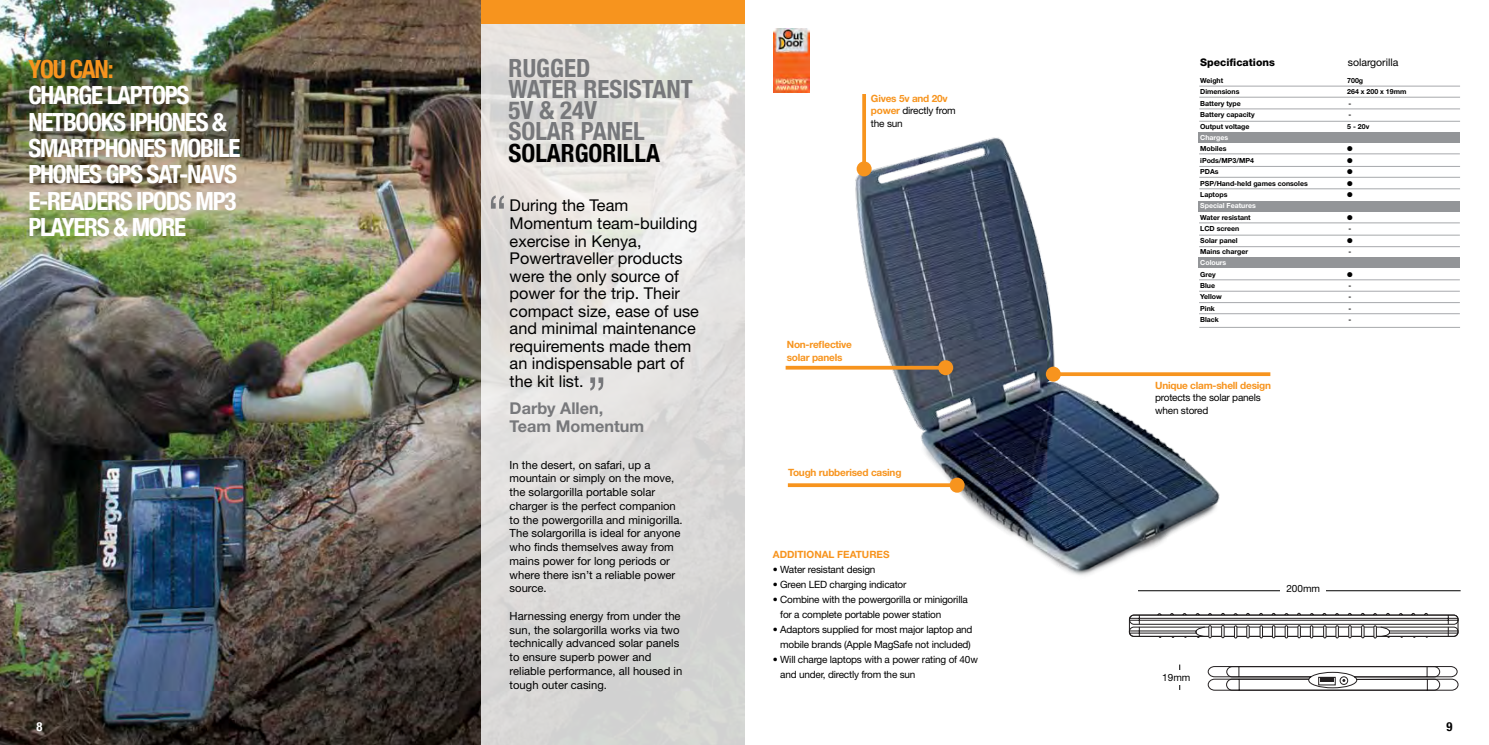
<style>
.page{position:relative;width:1489px;height:745px;background:#fff}
.page>*{position:absolute;margin:0;border:0;box-sizing:border-box;transform-origin:0 0}
.t1{font:condensed 52.12px "Helvetica Neue";color:#77787b}
.t2{font:700 condensed 25px/26.2px "Helvetica Neue";letter-spacing:-.05em;color:#fff}
.t3{font:700 condensed 25px/21.2px "Helvetica Neue";color:#77787b}
.t4{font:700 condensed 25px "Helvetica Neue";color:#000}
.t5{font:700 condensed 25px "Helvetica Neue";color:#f7941e}
.t6{font:16.25px/17.5px "Helvetica Neue";color:#000}
.t7{font:700 16.25px/17.5px "Helvetica Neue";color:#77787b}
.t8{font:700 condensed 12.5px "Helvetica Neue";color:#000}
.t9{font:700 condensed 12.5px "Helvetica Neue";color:#fff}
.t10{font:11.25px/13.8px "Helvetica Neue";color:#000}
.t11{font:800 10.5px "Helvetica Neue";color:#000}
.t12{font:10.5px "Helvetica Neue";color:#000}
.t13{font:10px/15px "Helvetica Neue";letter-spacing:-.02em;color:#000}
.t14{font:700 10px/12.5px "Helvetica Neue";letter-spacing:-.02em;color:#f7941e}
.t15{font:700 10px "Helvetica Neue";color:#f7941e}
.t16{font:700 7px "Helvetica Neue";color:#000}
.t17{font:700 7px "Helvetica Neue";color:#fff}
.t18{font:7px "Zapf Dingbats ITC";color:#000}
.s1{font-weight:400;color:#000}
</style>
<div class="page">
<img style="left:0;top:0;width:481px;height:744px">
<svg style="left:481px;top:24px;width:263px;height:720px;fill:#dedddb"></svg>
<img style="left:817px;top:120px;width:448px;height:472px">
<svg style="left:862px;top:94px;width:4px;height:67px"></svg>
<div style="left:856px;top:161px;width:15px;height:15px;background:#f7941e;border-radius:50%"></div>
<div style="left:481px;top:0;width:263px;height:24px;background:#f7941e"></div>
<hr style="left:787px;top:483px;width:170px;height:3px;background:#f7941e">
<div style="left:949px;top:477px;width:15px;height:15px;background:#f7941e;border-radius:50%"></div>
<svg style="left:1060px;top:372px;width:210px;height:4px"></svg>
<div style="left:1045px;top:366px;width:15px;height:15px;background:#f7941e;border-radius:50%"></div>
<hr style="left:1199px;top:86px;width:260px;height:1px;background:#a7a9ac">
<hr style="left:1199px;top:97px;width:260px;height:1px;background:#a7a9ac">
<hr style="left:1199px;top:109px;width:260px;height:1px;background:#a7a9ac">
<hr style="left:1199px;top:121px;width:260px;height:1px;background:#a7a9ac">
<hr style="left:1199px;top:166px;width:260px;height:1px;background:#a7a9ac">
<hr style="left:1199px;top:177px;width:260px;height:1px;background:#a7a9ac">
<hr style="left:1199px;top:188px;width:260px;height:1px;background:#a7a9ac">
<hr style="left:1198px;top:222px;width:261px;height:1px;background:#a7a9ac">
<hr style="left:1198px;top:235px;width:261px;height:1px;background:#a7a9ac">
<hr style="left:1198px;top:279px;width:261px;height:1px;background:#a7a9ac">
<hr style="left:1198px;top:291px;width:261px;height:1px;background:#a7a9ac">
<hr style="left:1198px;top:302px;width:261px;height:1px;background:#a7a9ac">
<hr style="left:1198px;top:313px;width:261px;height:1px;background:#a7a9ac">
<hr style="left:1198px;top:153px;width:261px;height:1px;background:#a7a9ac">
<div style="left:1198px;top:133px;width:261px;height:10px;background:#939598"></div>
<div style="left:1198px;top:201px;width:261px;height:10px;background:#939598"></div>
<div style="left:1198px;top:257px;width:261px;height:11px;background:#939598"></div>
<hr style="left:1199px;top:246px;width:260px;height:1px;background:#a7a9ac">
<hr style="left:1199px;top:327px;width:260px;height:1px;background:#a7a9ac">
<svg style="left:785px;top:365px;width:153px;height:4px"></svg>
<div style="left:938px;top:360px;width:15px;height:15px;background:#f7941e;border-radius:50%"></div>
<hr style="left:1137px;top:590px;width:323px;height:1px;background:#000">
<div style="left:1280px;top:581px;width:45px;height:21px;background:#fff"></div>
<svg style="left:1128px;top:612px;width:330px;height:78px"></svg>
<div style="left:1152px;top:669px;width:48px;height:15px;background:#fff"></div>
<img style="left:773px;top:28px;width:36px;height:64px">
<h2 class="t5" style="left:28px;top:54px;width:87px">YOUCAN:</h2>
<h2 class="t2" style="left:28px;top:82px;width:14px">CHARGE</h2>
<h2 class="t2" style="left:28px;top:82px;width:214px;text-indent:78px">LAPTOPS<br>NETBOOKS IPHONES &amp;<br>SMARTPHONES MOBILE<br>PHONES GPS SAT-NAVS<br>E-READERS IPODS MP3<br>PLAYERS &amp; MORE</h2>
<p class="t9" style="left:37px;top:718px;width:7px">8</p>
<h2 class="t3" style="left:508px;top:57px;width:186px">RUGGED<br>WATER RESISTANT<br>5V &amp; 24V<br>SOLAR PANEL</h2>
<h2 class="t4" style="left:508px;top:137px;width:66px">SOLARGORILLA</h2>
<h1 class="t1" style="left:487px;top:184px;width:23px">“</h1>
<p class="t6" style="left:509px;top:196px;width:191px">During the Team<br>Momentum team-building exercise in Kenya,<br>Powertraveller products were the only source of power for the trip. Their compact size, ease of use and minimal maintenance requirements made them an indispensable part of the kit list.</p>
<h3 class="t7" style="left:509px;top:399px;width:136px">Darby Allen,<br>Team Momentum</h3>
<h1 class="t1" style="left:607px;top:402px;width:23px;rotate:-180deg">“</h1>
<p class="t10" style="left:509px;top:457px;width:174px">In the desert, on safari, up a mountain or simply on the move, the solargorilla portable solar charger is the perfect companion to the powergorilla and minigorilla.<br>The solargorilla is ideal for anyone who finds themselves away from mains power for long periods or where there isn’t a reliable power source.</p>
<p class="t10" style="left:509px;top:608px;width:174px">Harnessing energy from under the sun, the solargorilla works via two technically advanced solar panels to ensure superb power and reliable performance, all housed in tough outer casing.</p>
<p class="t14" style="left:871px;top:92px;width:86px">Gives 5v and 20v power <span class="s1">directly from the sun</span></p>
<p class="t14" style="left:786px;top:338px;width:67px">Non-reflective solar panels</p>
<p class="t14" style="left:788px;top:465px;width:115px">Tough rubberised casing</p>
<p class="t15" style="left:772px;top:547px;width:118px">ADDITIONAL FEATURES</p>
<p class="t13" style="left:772px;top:561px;width:104px">• Water resistant design</p>
<p class="t13" style="left:772px;top:576px;width:135px">• Green LED charging indicator</p>
<p class="t13" style="left:780px;top:591px;width:189px;text-indent:-7px">• Combine with the powergorilla or minigorilla for a complete portable power station</p>
<p class="t13" style="left:772px;top:621px;width:201px;text-align:center">• Adaptors supplied for most major laptop and mobile brands (Apple MagSafe not included)</p>
<p class="t13" style="left:780px;top:651px;width:199px;text-indent:-7px">• Will charge laptops with a power rating of 40w and under, directly from the sun</p>
<p class="t11" style="left:1200px;top:56px;width:76px">Specifications</p>
<p class="t12" style="left:1347px;top:56px;width:52px">solargorilla</p>
<p class="t16" style="left:1200px;top:76px;width:25px">Weight</p>
<p class="t16" style="left:1347px;top:76px;width:17px">700g</p>
<p class="t16" style="left:1200px;top:88px;width:41px">Dimensions</p>
<p class="t16" style="left:1347px;top:88px;width:61px">264 x 200 x 19mm</p>
<p class="t16" style="left:1200px;top:99px;width:42px">Battery type</p>
<p class="t16" style="left:1348px;top:99px;width:4px">-</p>
<p class="t16" style="left:1200px;top:110px;width:56px">Battery capacity</p>
<p class="t16" style="left:1348px;top:110px;width:4px">-</p>
<p class="t16" style="left:1200px;top:122px;width:51px">Output voltage</p>
<p class="t16" style="left:1347px;top:122px;width:24px">5 - 20v</p>
<p class="t17" style="left:1200px;top:133px;width:30px">Charges</p>
<p class="t16" style="left:1200px;top:144px;width:28px">Mobiles</p>
<p class="t18" style="left:1347px;top:146px;width:7px">●</p>
<p class="t16" style="left:1200px;top:156px;width:55px">iPods/MP3/MP4</p>
<p class="t18" style="left:1347px;top:157px;width:7px">●</p>
<p class="t16" style="left:1200px;top:167px;width:20px">PDAs</p>
<p class="t18" style="left:1347px;top:168px;width:7px">●</p>
<p class="t16" style="left:1200px;top:179px;width:109px">PSP/Hand-held games consoles</p>
<p class="t18" style="left:1347px;top:180px;width:7px">●</p>
<p class="t16" style="left:1200px;top:190px;width:29px">Laptops</p>
<p class="t18" style="left:1347px;top:191px;width:7px">●</p>
<p class="t17" style="left:1200px;top:201px;width:57px">Special Features</p>
<p class="t16" style="left:1200px;top:213px;width:52px">Water resistant</p>
<p class="t18" style="left:1347px;top:214px;width:7px">●</p>
<p class="t16" style="left:1200px;top:224px;width:41px">LCD screen</p>
<p class="t16" style="left:1348px;top:224px;width:4px">-</p>
<p class="t16" style="left:1200px;top:235px;width:39px">Solar panel</p>
<p class="t18" style="left:1347px;top:237px;width:7px">●</p>
<p class="t16" style="left:1200px;top:247px;width:49px">Mains charger</p>
<p class="t16" style="left:1348px;top:247px;width:4px">-</p>
<p class="t17" style="left:1200px;top:258px;width:28px">Colours</p>
<p class="t16" style="left:1200px;top:270px;width:17px">Grey</p>
<p class="t18" style="left:1347px;top:271px;width:7px">●</p>
<p class="t16" style="left:1200px;top:281px;width:16px">Blue</p>
<p class="t16" style="left:1348px;top:281px;width:4px">-</p>
<p class="t16" style="left:1200px;top:292px;width:23px">Yellow</p>
<p class="t16" style="left:1348px;top:292px;width:4px">-</p>
<p class="t16" style="left:1200px;top:304px;width:16px">Pink</p>
<p class="t16" style="left:1348px;top:304px;width:4px">-</p>
<p class="t16" style="left:1200px;top:315px;width:20px">Black</p>
<p class="t16" style="left:1348px;top:315px;width:4px">-</p>
<p class="t14" style="left:1154px;top:378px;width:117px">Unique clam-shell design</p>
<p class="t13" style="left:1154px;top:391px;width:107px;line-height:12.5px">protects the solar panels when stored</p>
<p class="t13" style="left:1162px;top:669px;width:30px">19mm</p>
<p class="t13" style="left:1286px;top:581px;width:35px">200mm</p>
<p class="t8" style="left:1446px;top:718px;width:7px">9</p>
</div>
